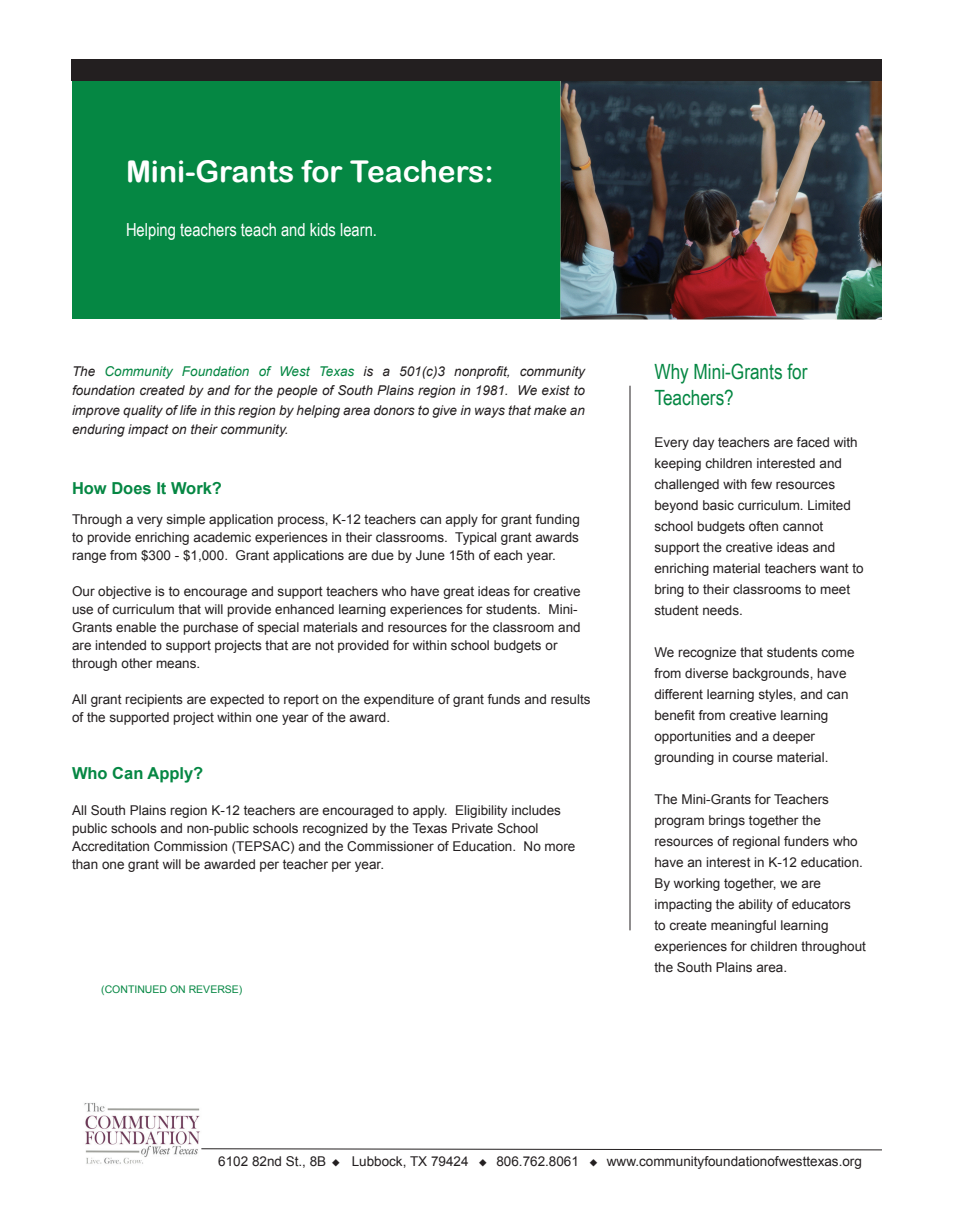
<style>
.page{position:relative;width:954px;height:1224px;background:#fff}
.page>*{position:absolute;margin:0;border:0;box-sizing:border-box;transform-origin:0 0}
.t1{font:30px "Arial Rounded MT Bold";color:#fff}
.t2{font:21px/25.2px "Arial Narrow";color:#058743}
.t3{font:18px "Arial Narrow";color:#fff}
.t4{font:700 16.5px "Arial";color:#058743}
.t5{font:13.5px/21px "Arial";color:#231f20}
.t6{font:italic 13.5px/19.5px "Arial";color:#231f20;text-align:justify}
.t7{font:10.5px "Arial";color:#058743}
.s1{color:#058743}
</style>
<div class="page">
<div style="left:72px;top:80px;width:491px;height:240px;background:#058743"></div>
<img style="left:561px;top:80px;width:321px;height:240px">
<div style="left:71px;top:59px;width:811px;height:21px;background:#231f20"></div>
<hr style="left:630px;top:386px;width:1px;height:544px;background:#231f20">
<img style="left:84px;top:1102px;width:116px;height:62px">
<svg style="left:201px;top:1148px;width:681px;height:3px"></svg>
<h1 class="t1" style="left:126px;top:154px;width:369px">Mini-Grants for Teachers:</h1>
<h3 class="t3" style="left:126px;top:216px;width:253px">Helping teachers teach and kids learn.</h3>
<p class="t6" style="left:72px;top:361px;width:515px">The <span class="s1">Community Foundation of West Texas</span> is a 501(c)3 nonprofit, community foundation created by and for the people of South Plains region in 1981. We exist to improve quality of life in this region by helping area donors to give in ways that make an enduring impact on their community.</p>
<h2 class="t2" style="left:654px;top:359px;width:155px">Why Mini-Grants for<br>Teachers?</h2>
<p class="t5" style="left:654px;top:432px;width:211px">Every day teachers are faced with keeping children interested and challenged with few resources beyond basic curriculum. Limited school budgets often cannot support the creative ideas and enriching material teachers want to bring to their classrooms to meet student needs.</p>
<p class="t5" style="left:654px;top:642px;width:202px">We recognize that students come from diverse backgrounds, have different learning styles, and can benefit from creative learning opportunities and a deeper grounding in course material.</p>
<p class="t5" style="left:654px;top:789px;width:213px">The Mini-Grants for Teachers program brings together the resources of regional funders who have an interest in K-12 education.<br>By working together, we are impacting the ability of educators<br>to create meaningful learning experiences for children throughout the South Plains area.</p>
<p class="t4" style="left:72px;top:477px;width:152px">How Does It Work?</p>
<p class="t5" style="left:72px;top:511px;width:509px;line-height:18px;text-align:justify">Through a very simple application process, K-12 teachers can apply for grant funding to provide enriching academic experiences in their classrooms. Typical grant awards range from $300 - $1,000. Grant applications are due by June 15th of each year.</p>
<p class="t5" style="left:72px;top:582px;width:510px;line-height:18px">Our objective is to encourage and support teachers who have great ideas for creative use of curriculum that will provide enhanced learning experiences for students. Mini-Grants enable the purchase of special materials and resources for the classroom and are intended to support projects that are not provided for within school budgets or through other means.</p>
<p class="t5" style="left:72px;top:690px;width:520px;line-height:18px">All grant recipients are expected to report on the expenditure of grant funds and results of the supported project within one year of the award.</p>
<p class="t4" style="left:72px;top:762px;width:133px">Who Can Apply?</p>
<p class="t5" style="left:72px;top:802px;width:505px;line-height:18px">All South Plains region K-12 teachers are encouraged to apply. Eligibility includes public schools and non-public schools recognized by the Texas Private School Accreditation Commission (TEPSAC) and the Commissioner of Education. No more than one grant will be awarded per teacher per year.</p>
<p class="t7" style="left:101px;top:983px;width:143px">(CONTINUED ON REVERSE)</p>
<p class="t5" style="left:218px;top:1151px;width:645px">6102 82nd St., 8B ◆ Lubbock, TX 79424 ◆ 806.762.8061 ◆ www.communityfoundationofwesttexas.org</p>
</div>
